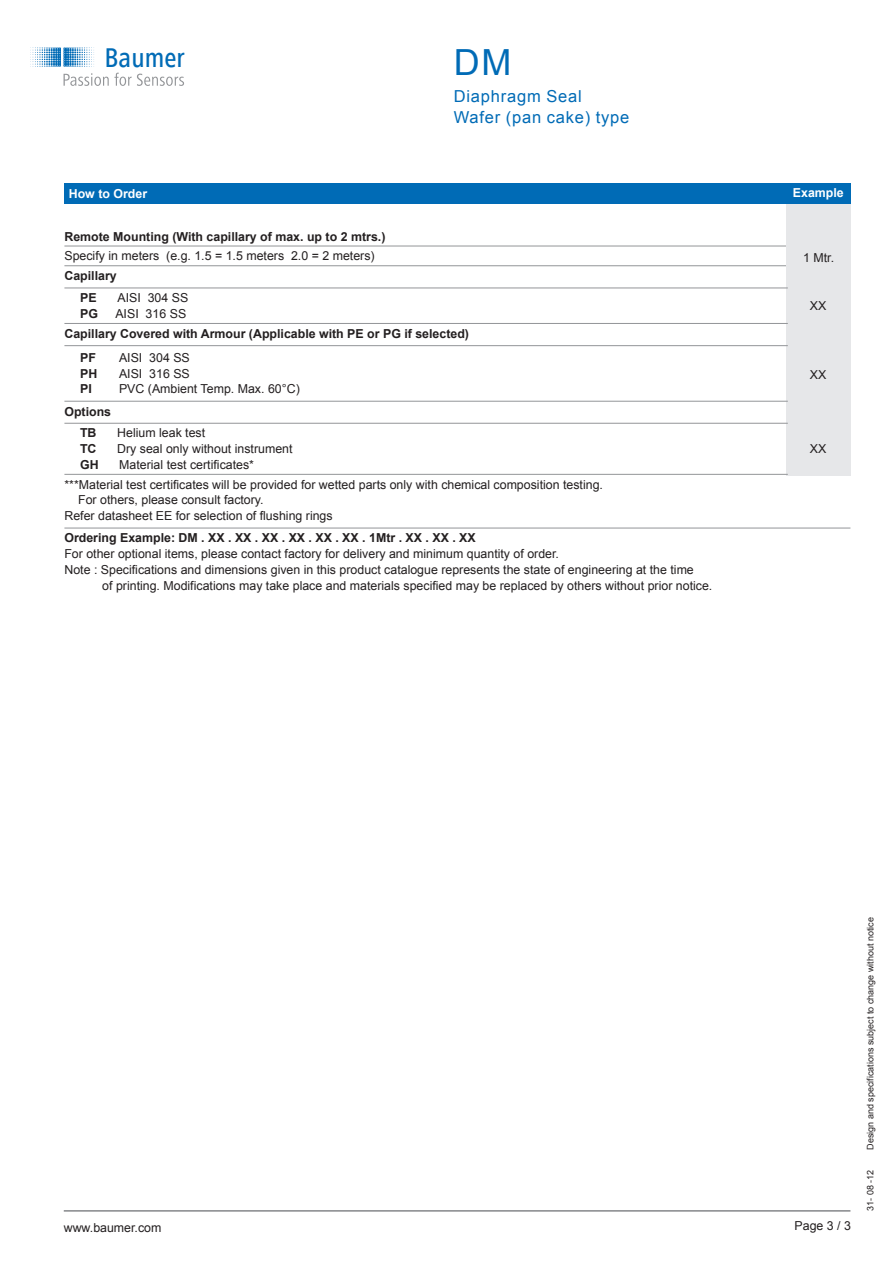
<style>
.page{position:relative;width:893px;height:1263px;background:#fff}
.page>*{position:absolute;margin:0;border:0;box-sizing:border-box;transform-origin:0 0}
.t1{font:36px "Arial";color:#006bb6}
.t2{font:500 condensed 27.9px "Frutiger Next LT";color:#006bb6}
.t3{font:16.5px/21px "Arial";letter-spacing:.05em;color:#006bb6}
.t4{font:12.3px/15.8px "Arial";color:#231f20}
.t5{font:700 12.3px/15.8px "Arial";color:#231f20;text-align:center}
.t6{font:700 12.3px "Arial";color:#fff}
.t7{font:9px "Arial";color:#231f20}
</style>
<div class="page">
<hr style="left:64px;top:1210px;width:786px;height:2px;background:#939598">
<svg style="left:30px;top:48px;width:64px;height:19px"></svg>
<svg style="left:64px;top:73px;width:120px;height:13px"></svg>
<hr style="left:64px;top:246px;width:724px;height:1px;background:#939598">
<hr style="left:64px;top:265px;width:724px;height:1px;background:#939598">
<div style="left:786px;top:187px;width:64px;height:289px;background:#e6e7e9"></div>
<hr style="left:64px;top:288px;width:724px;height:1px;background:#939598">
<hr style="left:64px;top:323px;width:724px;height:1px;background:#939598">
<hr style="left:64px;top:345px;width:724px;height:1px;background:#939598">
<hr style="left:64px;top:401px;width:724px;height:1px;background:#939598">
<hr style="left:64px;top:423px;width:724px;height:1px;background:#939598">
<hr style="left:64px;top:474px;width:724px;height:1px;background:#939598">
<div style="left:64px;top:184px;width:786px;height:20px;background:#006bb6"></div>
<hr style="left:64px;top:528px;width:786px;height:1px;background:#939598">
<h2 class="t2" style="left:104px;top:46px;width:82px">Baumer</h2>
<h1 class="t1" style="left:454px;top:49px;width:59px">DM</h1>
<h3 class="t3" style="left:454px;top:88px;width:177px">Diaphragm Seal<br>Wafer (pan cake) type</h3>
<p class="t6" style="left:69px;top:190px;width:80px">How to Order</p>
<p class="t6" style="left:793px;top:188px;width:52px">Example</p>
<p class="t5" style="left:64px;top:230px;width:322px">Remote Mounting (With capillary of max. up to 2 mtrs.)</p>
<p class="t4" style="left:64px;top:249px;width:312px">Specify in meters (e.g. 1.5 = 1.5 meters 2.0 = 2 meters)</p>
<p class="t5" style="left:64px;top:266px;width:54px;line-height:22.2px">Capillary<br>PE</p>
<p class="t5" style="left:80px;top:307px;width:19px">PG</p>
<p class="t4" style="left:115px;top:307px;width:72px">AISI 316 SS</p>
<p class="t4" style="left:117px;top:291px;width:72px">AISI 304 SS</p>
<p class="t5" style="left:64px;top:327px;width:406px">Capillary Covered with Armour (Applicable with PE or PG if selected)</p>
<p class="t5" style="left:80px;top:351px;width:19px;text-align:justify">PF PH PI</p>
<p class="t5" style="left:64px;top:404px;width:48px">Options</p>
<p class="t4" style="left:119px;top:351px;width:182px">AISI 304 SS<br>AISI 316 SS<br>PVC (Ambient Temp. Max. 60°C)</p>
<p class="t5" style="left:80px;top:426px;width:18px;text-align:left">TB<br>TC</p>
<p class="t4" style="left:117px;top:426px;width:90px">Helium leak test</p>
<p class="t4" style="left:64px;top:456px;width:540px;line-height:19.8px;text-indent:55px">Material test certificates*<br>***Material test certificates will be provided for wetted parts only with chemical composition testing.</p>
<p class="t4" style="left:64px;top:493px;width:270px;text-indent:14px">For others, please consult factory.<br>Refer datasheet EE for selection of flushing rings</p>
<p class="t4" style="left:117px;top:442px;width:177px">Dry seal only without instrument</p>
<p class="t5" style="left:80px;top:458px;width:20px">GH</p>
<p class="t5" style="left:64px;top:531px;width:413px">Ordering Example: DM . XX . XX . XX . XX . XX . XX . 1Mtr . XX . XX . XX</p>
<p class="t4" style="left:64px;top:547px;width:496px">For other optional items, please contact factory for delivery and minimum quantity of order.</p>
<p class="t4" style="left:64px;top:563px;width:631px">Note : Specifications and dimensions given in this product catalogue represents the state of engineering at the time</p>
<p class="t4" style="left:102px;top:578px;width:612px">of printing. Modifications may take place and materials specified may be replaced by others without prior notice.</p>
<p class="t4" style="left:803px;top:250px;width:32px">1 Mtr.</p>
<p class="t4" style="left:810px;top:299px;width:18px">XX</p>
<p class="t4" style="left:810px;top:368px;width:18px">XX</p>
<p class="t4" style="left:810px;top:442px;width:18px">XX</p>
<p class="t4" style="left:64px;top:1221px;width:99px">www.baumer.com</p>
<p class="t4" style="left:794px;top:1218px;width:58px">Page 3 / 3</p>
<p class="t7" style="left:867px;top:1150px;width:234px;rotate:-90deg">Design and specifications subject to change without notice</p>
<p class="t7" style="left:867px;top:1211px;width:43px;rotate:-90deg">31- 08 -12</p>
</div>
